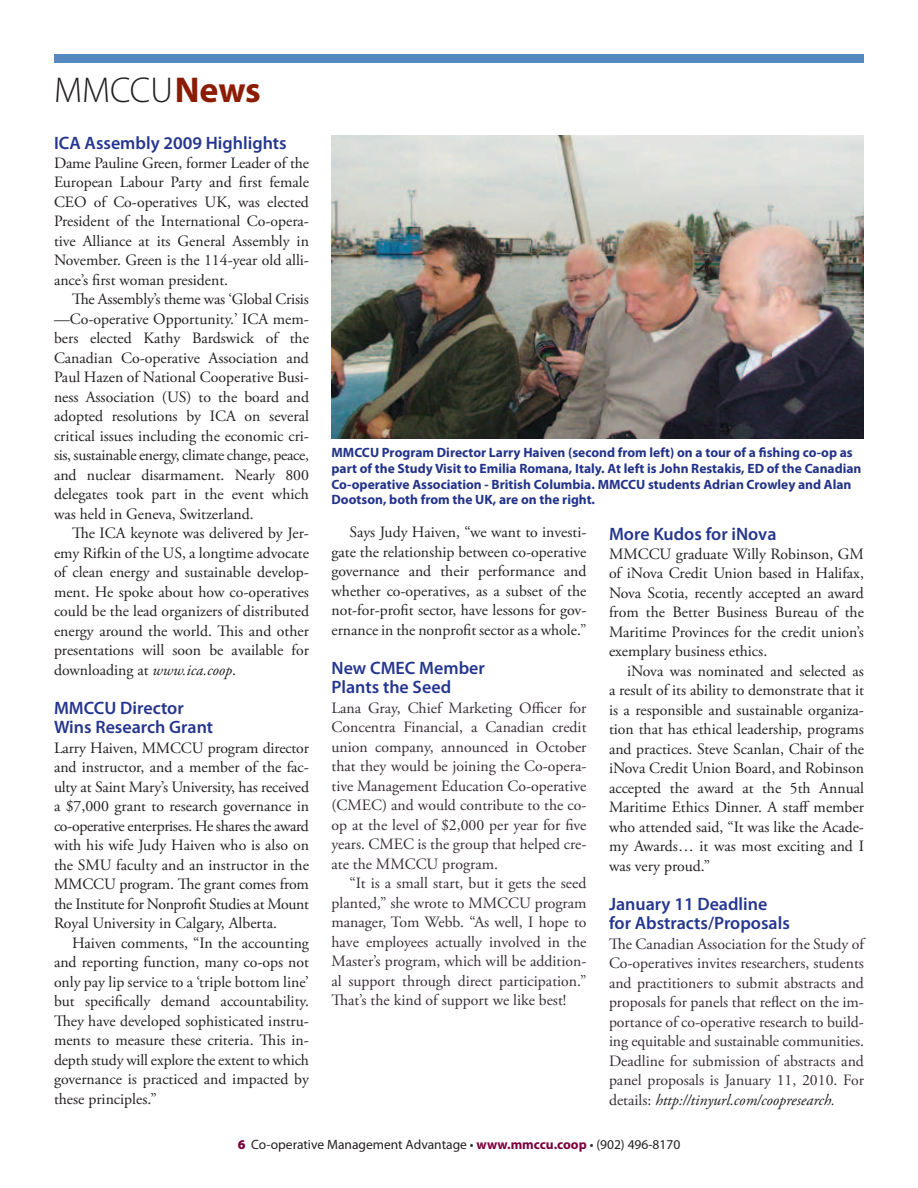
<style>
.page{position:relative;width:918px;height:1188px;background:#fff}
.page>*{position:absolute;margin:0;border:0;box-sizing:border-box;transform-origin:0 0}
.t1{font:300 36px "Myriad Pro";color:#231f20}
.t2{font:600 18px/19.5px "Myriad Pro";color:#25368f}
.t3{font:15.75px/19.5px "Adobe Garamond Pro";color:#231f20;text-align:justify}
.t4{font:15.75px/19.5px "Adobe Garamond Pro";color:#382d36;text-align:justify}
.t5{font:700 13.5px/15.8px "Myriad Pro";color:#233389}
.t6{font:13.5px "Myriad Pro";color:#231f20}
.s1{font-weight:700;color:#8a1d03}
.s2{font-style:italic}
.s3{color:#382d36}
.s4{font-style:italic;color:#231f20}
.s5{font-weight:900;color:#7a003c}
.s6{font-weight:700;color:#7a003c}
</style>
<div class="page">
<div style="left:54px;top:54px;width:810px;height:9px;background:#5488bf"></div>
<img style="left:332px;top:135px;width:532px;height:304px">
<h1 class="t1" style="left:54px;top:70px;width:208px">MMCCU<span class="s1">News</span></h1>
<p class="t2" style="left:54px;top:132px;width:234px">ICA Assembly 2009 Highlights</p>
<p class="t3" style="left:54px;top:154px;width:257px">Dame Pauline Green, former Leader of the European Labour Party and first female CEO of Co-operatives UK, was elected President of the International Co-opera&shy;tive Alliance at its General Assembly in November. Green is the 114-year old alli&shy;ance’s first woman president.</p>
<p class="t3" style="left:54px;top:290px;width:257px;text-indent:18px">The Assembly’s theme was ‘Global Crisis —Co-operative Opportunity.’ ICA mem&shy;bers elected Kathy Bardswick of the Canadian Co-operative Association and Paul Hazen of National Cooperative Busi&shy;ness Association (US) to the board and adopted resolutions by ICA on several critical issues including the economic cri&shy;sis, sustainable energy, climate change, peace, and nuclear disarmament. Nearly 800 delegates took part in the event which was held in Geneva, Switzerland.</p>
<p class="t3" style="left:54px;top:524px;width:257px;text-indent:18px">The ICA keynote was delivered by Jer&shy;emy Rifkin of the US, a longtime advocate of clean energy and sustainable develop&shy;ment. He spoke about how co-operatives could be the lead organizers of distributed energy around the world. This and other presentations will soon be available for downloading at <span class="s2">www.ica.coop</span>.</p>
<p class="t2" style="left:54px;top:698px;width:161px">MMCCU Director<br>Wins Research Grant</p>
<p class="t3" style="left:54px;top:739px;width:257px">Larry Haiven, MMCCU program director and instructor, and a member of the fac&shy;ulty at Saint Mary’s University, has received a $7,000 grant to research governance in co-operative enterprises. He shares the award with his wife Judy Haiven who is also on the SMU faculty and an instructor in the MMCCU program. The grant comes from the Institute for Nonprofit Studies at Mount Royal University in Calgary, Alberta.</p>
<p class="t3" style="left:54px;top:934px;width:257px;text-indent:18px">Haiven comments, “In the accounting and reporting function, many co-ops not only pay lip service to a ‘triple bottom line’ but specifically demand accountability.<br>They have developed sophisticated instru&shy;ments to measure these criteria. This in&shy;depth study will explore the extent to which governance is practiced and impacted by these principles.”</p>
<p class="t5" style="left:332px;top:444px;width:532px">MMCCU Program Director Larry Haiven (second from left) on a tour of a fishing co-op as part of the Study Visit to Emilia Romana, Italy. At left is John Restakis, ED of the Canadian Co-operative Association - British Columbia. MMCCU students Adrian Crowley and Alan Dootson, both from the UK, are on the right.</p>
<p class="t3" style="left:331px;top:523px;width:257px;text-indent:18px">Says Judy Haiven, “we want to investi&shy;gate the relationship between co-operative governance and their performance and whether co-operatives, as a subset of the not-for-profit sector, have lessons for gov&shy;ernance in the nonprofit sector as a whole.<span class="s3">”</span></p>
<p class="t2" style="left:332px;top:658px;width:155px">New CMEC Member<br>Plants the Seed</p>
<p class="t4" style="left:332px;top:699px;width:257px">Lana Gray, Chief Marketing Officer for Concentra Financial, a Canadian credit union company, announced in October that they would be joining the Co-opera&shy;tive Management Education Co-operative (CMEC) and would contribute to the co&shy;op at the level of $2,000 per year for five years. CMEC is the group that helped cre&shy;ate the MMCCU program.</p>
<p class="t4" style="left:332px;top:874px;width:257px;text-indent:18px">“It is a small start, but it gets the seed planted,” she wrote to MMCCU program manager, Tom Webb. “As well, I hope to have employees actually involved in the Master’s program, which will be addition&shy;al support through direct participation.” That’s the kind of support we like best!</p>
<p class="t2" style="left:609px;top:523px;width:169px">More Kudos for iNova</p>
<p class="t3" style="left:609px;top:545px;width:257px">MMCCU graduate Willy Robinson, GM of iNova Credit Union based in Halifax, Nova Scotia, recently accepted an award from the Better Business Bureau of the Maritime Provinces for the credit union’s exemplary business ethics.</p>
<p class="t3" style="left:609px;top:662px;width:257px;text-indent:18px">iNova was nominated and selected as a result of its ability to demonstrate that it is a responsible and sustainable organiza&shy;tion that has ethical leadership, programs and practices. Steve Scanlan, Chair of the iNova Credit Union Board, and Robinson accepted the award at the 5th Annual Maritime Ethics Dinner. A staff member who attended said, “It was like the Acade&shy;my Awards… it was most exciting and I was very proud.”</p>
<p class="t2" style="left:609px;top:894px;width:182px">January 11 Deadline for Abstracts/Proposals</p>
<p class="t4" style="left:609px;top:935px;width:257px">The Canadian Association for the Study of Co-operatives invites researchers, students and practitioners to submit abstracts and proposals for panels that reflect on the im&shy;portance of co-operative research to build&shy;ing equitable and sustainable communities.<br>Deadline for submission of abstracts and panel proposals is January 11, 2010. For details: <span class="s4">http://tinyurl.com/coopresearch.</span></p>
<p class="t6" style="left:238px;top:1136px;width:444px"><span class="s5">6</span> Co-operative Management Advantage • <span class="s6">www.mmccu.coop</span> • (902) 496-8170</p>
</div>
